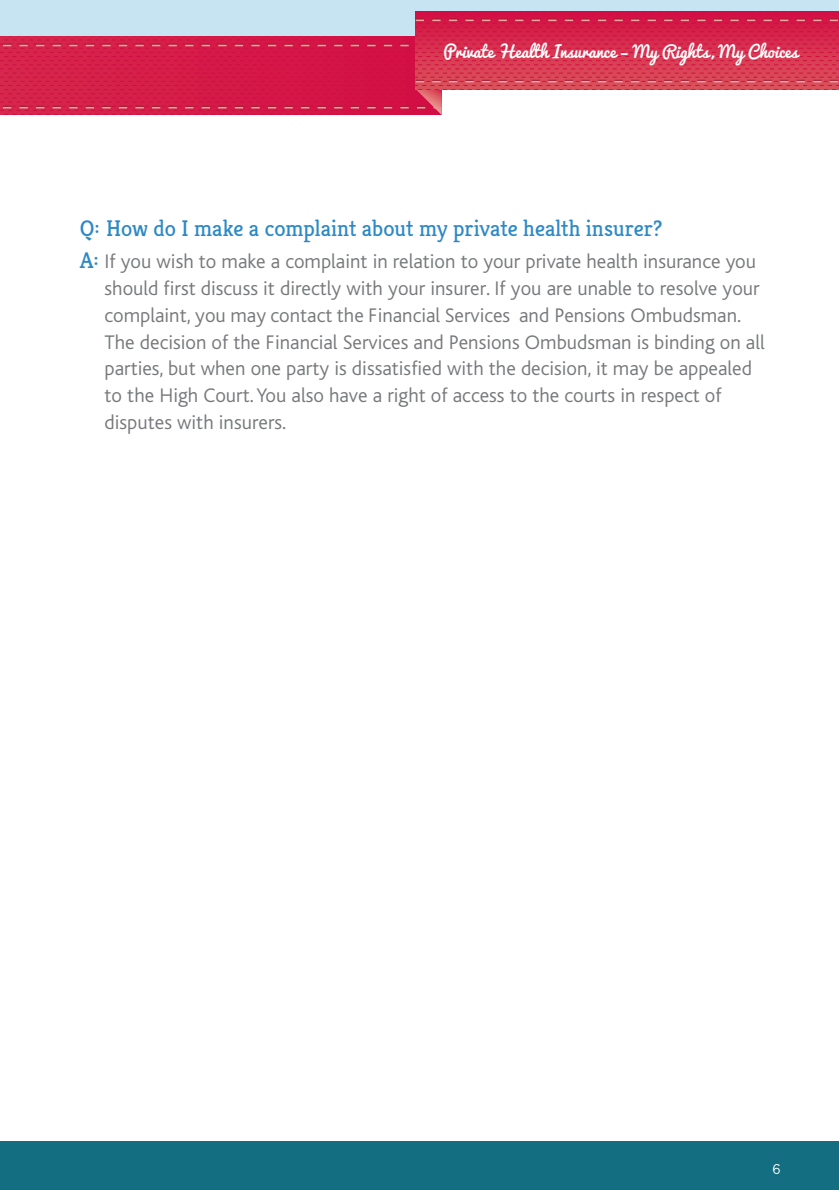
<style>
.page{position:relative;width:839px;height:1190px;background:#fff}
.page>*{position:absolute;margin:0;border:0;box-sizing:border-box;transform-origin:0 0}
.t1{font:22.6px "Kreon";color:#2c89c6}
.t2{font:300 20.6px/26.8px "Bliss";color:#76787b}
.t3{font:16.4px "Pacifico";color:#fff}
.t4{font:300 14.4px "Kreon";color:#fff}
.s1{font-family:"Kreon";font-weight:400;font-size:22.6px;color:#2c89c6}
</style>
<div class="page">
<div style="left:0;top:37px;width:442px;height:78px;background:linear-gradient(to right,#d5244a,#d20d44)"></div>
<svg style="left:0;top:89px;width:442px;height:26px;background:#d31f4a"></svg>
<svg style="left:416px;top:56px;width:423px;height:33px;background:#d73f54"></svg>
<svg style="left:416px;top:80px;width:423px;height:2px"></svg>
<div style="left:0;top:1140px;width:839px;height:50px;background:#146e82"></div>
<svg style="left:0;top:0;width:839px;height:56px;background:#ce7290"></svg>
<p class="t3" style="left:443px;top:43px;width:356px">Private Health Insurance – My Rights, My Choices</p>
<p class="t1" style="left:80px;top:214px;width:584px">Q: How do I make a complaint about my private health insurer?</p>
<p class="t2" style="left:105px;top:248px;width:662px;text-indent:-25px"><span class="s1">A:</span> If you wish to make a complaint in relation to your private health insurance you should first discuss it directly with your insurer. If you are unable to resolve your complaint, you may contact the Financial Services and Pensions Ombudsman.<br>The decision of the Financial Services and Pensions Ombudsman is binding on all parties, but when one party is dissatisfied with the decision, it may be appealed to the High Court. You also have a right of access to the courts in respect of disputes with insurers.</p>
<p class="t4" style="left:772px;top:1161px;width:10px">6</p>
</div>
